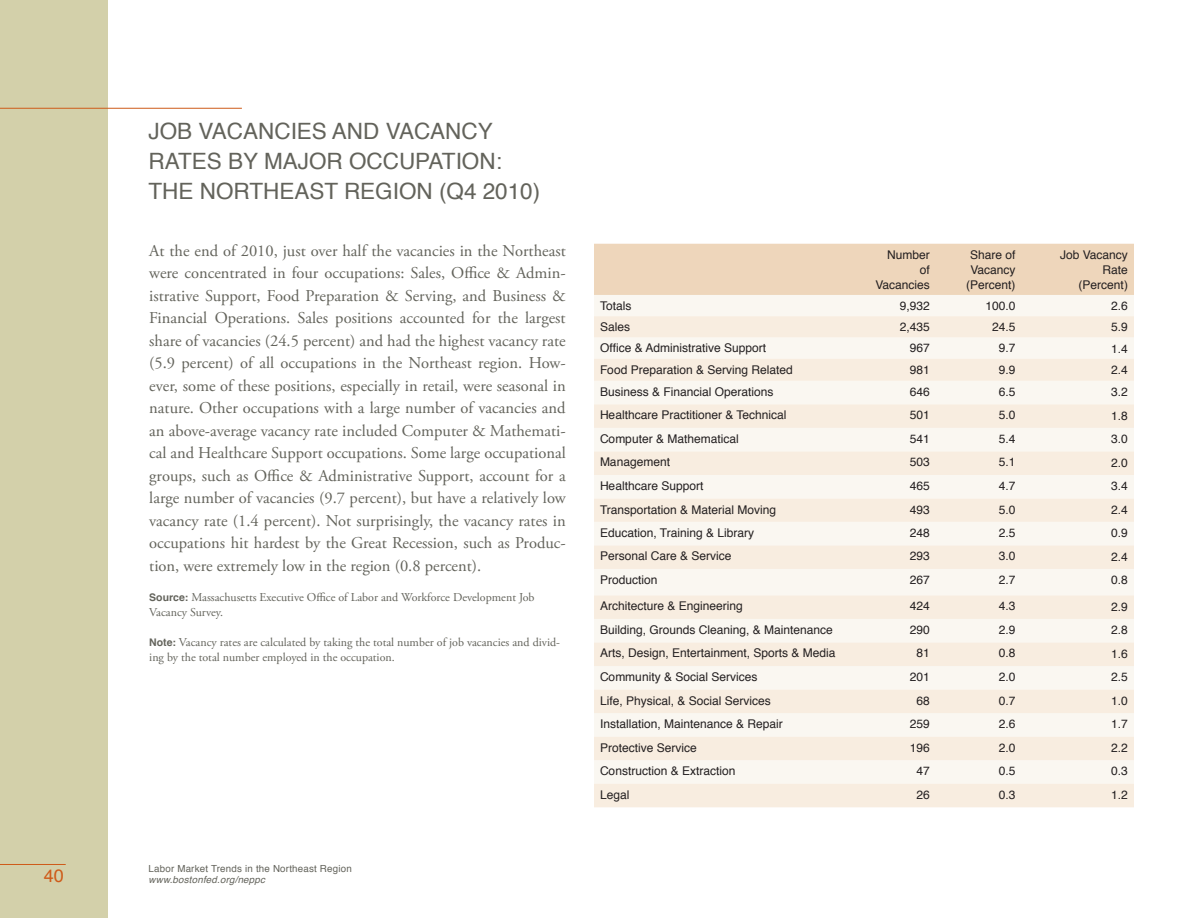
<style>
.page{position:relative;width:1188px;height:918px;background:#fff}
.page>*{position:absolute;margin:0;border:0;box-sizing:border-box;transform-origin:0 0}
.BodyText{font:22.5px/30px "Helvetica";color:#63635b}
.t1{font:18px "Helvetica";color:#ce5b19}
.BodyText-2{font:16.5px/22.5px "Adobe Garamond Pro";color:#63635b;text-align:justify}
.t2{font:12px/15px "Helvetica";color:#231f20;text-align:right}
.BodyText-3{font:12px/15px "Adobe Garamond Pro";color:#63635b}
.t3{font:9.75px "Helvetica";letter-spacing:.02em;color:#63635b}
.t4{font:italic 9.75px "Helvetica";letter-spacing:.02em;color:#63635b}
.s1{font-family:"Helvetica";font-weight:700;font-size:10.5px}
</style>
<div class="page">
<div style="left:0;top:0;width:108px;height:918px;background:#d3d0aa"></div>
<hr style="left:0;top:108px;width:242px;height:1px;background:#ce5b19">
<hr style="left:0;top:864px;width:66px;height:1px;background:#ce5b19">
<div style="left:594px;top:244px;width:540px;height:51px;background:#eed6bb"></div>
<div style="left:594px;top:295px;width:540px;height:21px;background:#faf7f1"></div>
<svg style="left:594px;top:316px;width:540px;height:491px;fill:#f8eee1"></svg>
<p class="BodyText" style="left:149px;top:117px;width:393px">JOB VACANCIES AND VACANCY<br>RATES BY MAJOR OCCUPATION:<br>THE NORTHEAST REGION (Q4 2010)</p>
<p class="BodyText-2" style="left:149px;top:240px;width:418px">At the end of 2010, just over half the vacancies in the Northeast were concentrated in four occupations: Sales, Office &amp; Admin&shy;istrative Support, Food Preparation &amp; Serving, and Business &amp; Financial Operations. Sales positions accounted for the largest share of vacancies (24.5 percent) and had the highest vacancy rate (5.9 percent) of all occupations in the Northeast region. How&shy;ever, some of these positions, especially in retail, were seasonal in nature. Other occupations with a large number of vacancies and an above-average vacancy rate included Computer &amp; Mathemati&shy;cal and Healthcare Support occupations. Some large occupational groups, such as Office &amp; Administrative Support, account for a large number of vacancies (9.7 percent), but have a relatively low vacancy rate (1.4 percent). Not surprisingly, the vacancy rates in occupations hit hardest by the Great Recession, such as Produc&shy;tion, were extremely low in the region (0.8 percent).</p>
<p class="BodyText-3" style="left:149px;top:590px;width:387px"><span class="s1">Source:</span> Massachusetts Executive Office of Labor and Workforce Development Job<br>Vacancy Survey.</p>
<p class="BodyText-3" style="left:149px;top:635px;width:412px"><span class="s1">Note:</span> Vacancy rates are calculated by taking the total number of job vacancies and divid&shy;ing by the total number employed in the occupation.</p>
<p class="t3" style="left:149px;top:862px;width:205px">Labor Market Trends in the Northeast Region</p>
<p class="t1" style="left:44px;top:864px;width:22px">40</p>
<p class="t4" style="left:149px;top:872px;width:118px">www.bostonfed.org/neppc</p>
<p class="t2" style="left:876px;top:248px;width:56px">Number of<br>Vacancies</p>
<p class="t2" style="left:966px;top:248px;width:51px;text-align:center">Share of<br>Vacancy (Percent)</p>
<p class="t2" style="left:1060px;top:248px;width:69px">Job Vacancy<br>Rate (Percent)</p>
<p class="t2" style="left:600px;top:299px;width:33px">Totals</p>
<p class="t2" style="left:900px;top:299px;width:32px">9,932</p>
<p class="t2" style="left:985px;top:299px;width:32px">100.0</p>
<p class="t2" style="left:1111px;top:299px;width:18px">2.6</p>
<p class="t2" style="left:600px;top:320px;width:32px">Sales</p>
<p class="t2" style="left:900px;top:320px;width:32px">2,435</p>
<p class="t2" style="left:992px;top:320px;width:25px">24.5</p>
<p class="t2" style="left:1111px;top:320px;width:18px">5.9</p>
<p class="t2" style="left:600px;top:341px;width:168px">Office &amp; Administrative Support</p>
<p class="t2" style="left:910px;top:341px;width:22px">967</p>
<p class="t2" style="left:999px;top:341px;width:18px">9.7</p>
<p class="t2" style="left:1111px;top:342px;width:18px">1.4</p>
<p class="t2" style="left:600px;top:363px;width:194px">Food Preparation &amp; Serving Related</p>
<p class="t2" style="left:910px;top:363px;width:22px">981</p>
<p class="t2" style="left:999px;top:363px;width:18px">9.9</p>
<p class="t2" style="left:1111px;top:363px;width:18px">2.4</p>
<p class="t2" style="left:600px;top:385px;width:175px">Business &amp; Financial Operations</p>
<p class="t2" style="left:910px;top:385px;width:22px">646</p>
<p class="t2" style="left:999px;top:385px;width:18px">6.5</p>
<p class="t2" style="left:1111px;top:385px;width:18px">3.2</p>
<p class="t2" style="left:600px;top:408px;width:188px">Healthcare Practitioner &amp; Technical</p>
<p class="t2" style="left:910px;top:408px;width:22px">501</p>
<p class="t2" style="left:999px;top:408px;width:18px">5.0</p>
<p class="t2" style="left:1111px;top:409px;width:18px">1.8</p>
<p class="t2" style="left:600px;top:432px;width:140px">Computer &amp; Mathematical</p>
<p class="t2" style="left:910px;top:432px;width:22px">541</p>
<p class="t2" style="left:999px;top:432px;width:18px">5.4</p>
<p class="t2" style="left:1111px;top:432px;width:18px">3.0</p>
<p class="t2" style="left:600px;top:455px;width:72px">Management</p>
<p class="t2" style="left:910px;top:455px;width:22px">503</p>
<p class="t2" style="left:999px;top:455px;width:18px">5.1</p>
<p class="t2" style="left:1111px;top:456px;width:18px">2.0</p>
<p class="t2" style="left:600px;top:479px;width:105px">Healthcare Support</p>
<p class="t2" style="left:910px;top:479px;width:22px">465</p>
<p class="t2" style="left:999px;top:479px;width:18px">4.7</p>
<p class="t2" style="left:1111px;top:479px;width:18px">3.4</p>
<p class="t2" style="left:600px;top:503px;width:178px">Transportation &amp; Material Moving</p>
<p class="t2" style="left:910px;top:503px;width:22px">493</p>
<p class="t2" style="left:999px;top:503px;width:18px">5.0</p>
<p class="t2" style="left:1111px;top:503px;width:18px">2.4</p>
<p class="t2" style="left:600px;top:526px;width:156px">Education, Training &amp; Library</p>
<p class="t2" style="left:910px;top:526px;width:22px">248</p>
<p class="t2" style="left:999px;top:526px;width:18px">2.5</p>
<p class="t2" style="left:1111px;top:526px;width:18px">0.9</p>
<p class="t2" style="left:600px;top:549px;width:133px">Personal Care &amp; Service</p>
<p class="t2" style="left:910px;top:549px;width:22px">293</p>
<p class="t2" style="left:999px;top:549px;width:18px">3.0</p>
<p class="t2" style="left:1111px;top:550px;width:18px">2.4</p>
<p class="t2" style="left:600px;top:573px;width:59px">Production</p>
<p class="t2" style="left:910px;top:573px;width:22px">267</p>
<p class="t2" style="left:999px;top:573px;width:18px">2.7</p>
<p class="t2" style="left:1111px;top:573px;width:18px">0.8</p>
<p class="t2" style="left:600px;top:599px;width:144px">Architecture &amp; Engineering</p>
<p class="t2" style="left:910px;top:599px;width:22px">424</p>
<p class="t2" style="left:999px;top:599px;width:18px">4.3</p>
<p class="t2" style="left:1111px;top:600px;width:18px">2.9</p>
<p class="t2" style="left:600px;top:623px;width:234px">Building, Grounds Cleaning, &amp; Maintenance</p>
<p class="t2" style="left:910px;top:623px;width:22px">290</p>
<p class="t2" style="left:999px;top:623px;width:18px">2.9</p>
<p class="t2" style="left:1111px;top:623px;width:18px">2.8</p>
<p class="t2" style="left:600px;top:647px;width:237px">Arts, Design, Entertainment, Sports &amp; Media</p>
<p class="t2" style="left:917px;top:647px;width:15px">81</p>
<p class="t2" style="left:999px;top:647px;width:18px">0.8</p>
<p class="t2" style="left:1111px;top:647px;width:18px">1.6</p>
<p class="t2" style="left:600px;top:670px;width:159px">Community &amp; Social Services</p>
<p class="t2" style="left:910px;top:670px;width:22px">201</p>
<p class="t2" style="left:999px;top:670px;width:18px">2.0</p>
<p class="t2" style="left:1111px;top:670px;width:18px">2.5</p>
<p class="t2" style="left:600px;top:694px;width:172px">Life, Physical, &amp; Social Services</p>
<p class="t2" style="left:917px;top:694px;width:15px">68</p>
<p class="t2" style="left:999px;top:694px;width:18px">0.7</p>
<p class="t2" style="left:1111px;top:694px;width:18px">1.0</p>
<p class="t2" style="left:600px;top:717px;width:184px">Installation, Maintenance &amp; Repair</p>
<p class="t2" style="left:910px;top:717px;width:22px">259</p>
<p class="t2" style="left:999px;top:717px;width:18px">2.6</p>
<p class="t2" style="left:1111px;top:717px;width:18px">1.7</p>
<p class="t2" style="left:600px;top:741px;width:98px">Protective Service</p>
<p class="t2" style="left:910px;top:741px;width:22px">196</p>
<p class="t2" style="left:999px;top:741px;width:18px">2.0</p>
<p class="t2" style="left:1111px;top:741px;width:18px">2.2</p>
<p class="t2" style="left:600px;top:764px;width:137px">Construction &amp; Extraction</p>
<p class="t2" style="left:917px;top:764px;width:15px">47</p>
<p class="t2" style="left:999px;top:764px;width:18px">0.5</p>
<p class="t2" style="left:1111px;top:765px;width:18px">0.3</p>
<p class="t2" style="left:600px;top:788px;width:31px">Legal</p>
<p class="t2" style="left:917px;top:788px;width:15px">26</p>
<p class="t2" style="left:999px;top:788px;width:18px">0.3</p>
<p class="t2" style="left:1111px;top:788px;width:18px">1.2</p>
</div>
